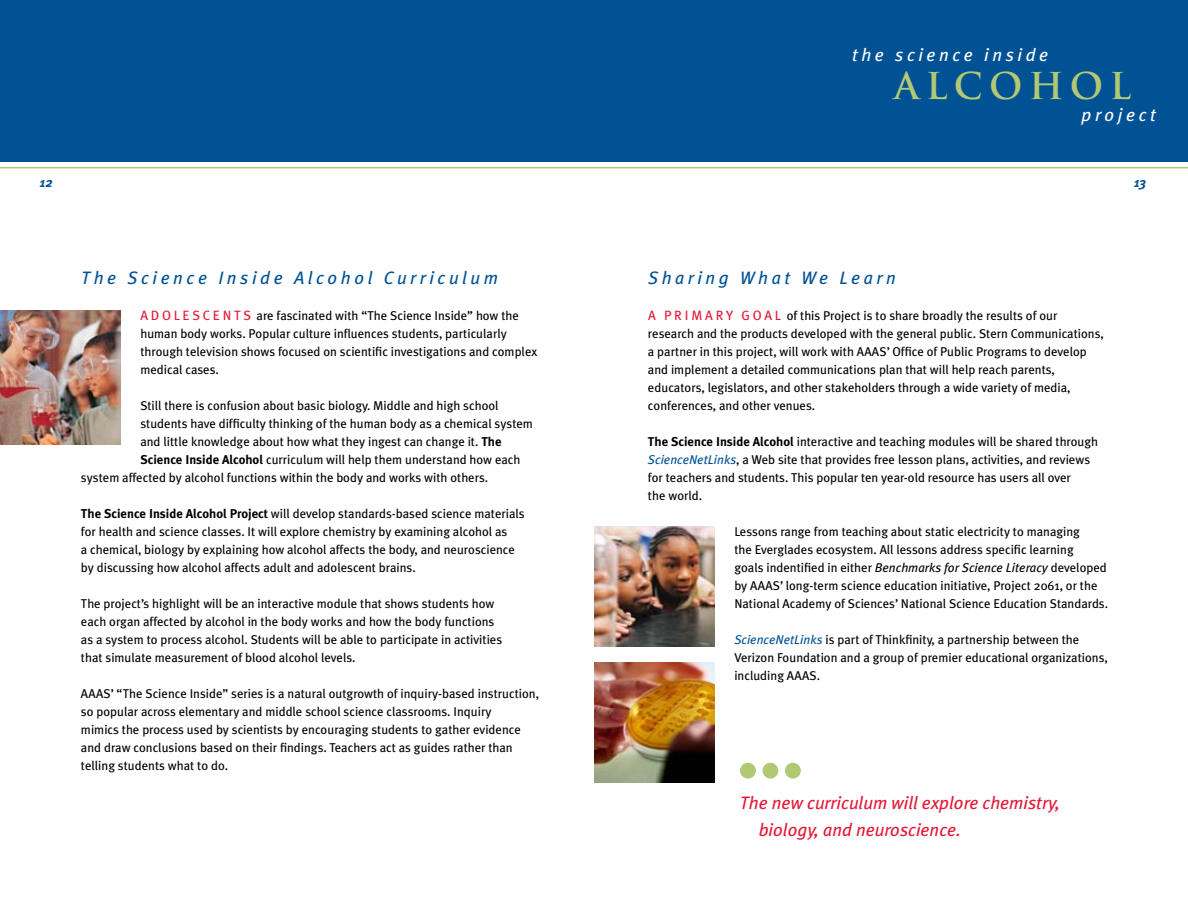
<style>
.page{position:relative;width:1188px;height:918px;background:#fff}
.page>*{position:absolute;margin:0;border:0;box-sizing:border-box;transform-origin:0 0}
.t1{font:700 36px "Trajan Pro";letter-spacing:.175em;color:#b2c974}
.t2{font:italic 18px/27px "Meta Plus";color:#e31937}
.t3{font:italic 18px "Meta Plus";letter-spacing:.2em;color:#005295}
.t4{font:italic 18px "Meta Plus";letter-spacing:.2em;color:#fff}
.t5{font:italic 700 13.5px "Meta Plus";color:#005295}
.t6{font:12.75px/18px "Meta Plus";color:#000}
.s1{font-size:13.5px;color:#e31937}
.s2{font-weight:700}
.s3{font-style:italic;color:#005295}
.s4{font-style:italic}
</style>
<div class="page">
<img style="left:0;top:311px;width:120px;height:133px">
<img style="left:594px;top:526px;width:120px;height:121px">
<img style="left:594px;top:662px;width:120px;height:120px">
<svg style="left:740px;top:763px;width:61px;height:16px"></svg>
<div style="left:0;top:0;width:1188px;height:162px;background:#005295"></div>
<hr style="left:0;top:167px;width:1188px;height:1px;background:#b2c974">
<p class="t5" style="left:40px;top:175px;width:14px">12</p>
<h2 class="t3" style="left:81px;top:268px;width:419px">The Science Inside Alcohol Curriculum</h2>
<p class="t6" style="left:140px;top:307px;width:398px"><span class="s1">A d o l e s c e n ts</span> are fascinated with “The Science I nside” how the human body works. Popular culture influences students, particularly through television shows focused on scientific investigations and complex medical cases.</p>
<p class="t6" style="left:140px;top:397px;width:360px">Still there is confusion about basic biology. Middle and high school</p>
<p class="t6" style="left:140px;top:415px;width:394px">students have difficulty thinking of the human body as a chemical system</p>
<p class="t6" style="left:140px;top:433px;width:363px">and little knowledge about how what they ingest can change it. <span class="s2">The</span></p>
<p class="t6" style="left:140px;top:451px;width:382px"><span class="s2">Science Inside Alcohol</span> curriculum will help them understand how each</p>
<p class="t6" style="left:81px;top:469px;width:409px">system affected by alcohol functions within the body and works with others.</p>
<p class="t6" style="left:81px;top:505px;width:445px"><span class="s2">The Science Inside Alcohol Project</span> will develop standards-based science materials for health and science classes. It will explore chemistry by examining alcohol as<br>a chemical, biology by explaining how alcohol affects the body, and neuroscience by discussing how alcohol affects adult and adolescent brains.</p>
<p class="t6" style="left:81px;top:595px;width:423px">The project’s highlight will be an interactive module that shows students how each organ affected by alcohol in the body works and how the body functions as a system to process alcohol. Students will be able to participate in activities that simulate measurement of blood alcohol levels.</p>
<p class="t6" style="left:81px;top:685px;width:460px">AAAS’ “The Science I nside” series is a natural outgrowth of inquiry-based instruction, so popular across elementary and middle school science classrooms. I nquiry<br>mimics the process used by scientists by encouraging students to gather evidence and draw conclusions based on their findings. Teachers act as guides rather than telling students what to do.</p>
<h2 class="t4" style="left:852px;top:45px;width:198px">the science inside</h2>
<h1 class="t1" style="left:894px;top:63px;width:238px">ALCOHOL</h1>
<h2 class="t4" style="left:1082px;top:104px;width:76px">project</h2>
<p class="t5" style="left:1134px;top:175px;width:14px">13</p>
<h2 class="t3" style="left:648px;top:268px;width:249px">Sharing What We Learn</h2>
<p class="t6" style="left:648px;top:307px;width:458px"><span class="s1">A p r i ma r y g o a l</span> of this Project is to share broadly the results of our research and the products developed with the general public. Stern Communications, a partner in this project, will work with AAAS’ Office of Public Programs to develop and implement a detailed communications plan that will help reach parents, educators, legislators, and other stakeholders through a wide variety of media, conferences, and other venues.</p>
<p class="t6" style="left:648px;top:433px;width:452px"><span class="s2">The Science Inside Alcohol</span> interactive and teaching modules will be shared through <span class="s3">ScienceNetLinks</span>, a Web site that provides free lesson plans, activities, and reviews for teachers and students. This popular ten year-old resource has users all over<br>the world.</p>
<p class="t6" style="left:734px;top:523px;width:375px">Lessons range from teaching about static electricity to managing<br>the Everglades ecosystem. All lessons address specific learning<br>goals indentified in either <span class="s4">Benchmarks for Science Literacy</span> developed by AAAS’ long-term science education initiative, Project 2061, or the<br>N ational Academy of Sciences’ N ational Science Education Standards.</p>
<p class="t6" style="left:734px;top:631px;width:375px"><span class="s3">ScienceNetLinks</span> is part of Thinkfinity, a partnership between the<br>Verizon Foundation and a group of premier educational organizations, including AAAS.</p>
<h2 class="t2" style="left:759px;top:789px;width:303px;text-indent:-19px">The new curriculum will explore chemistry, biology, and neuroscience.</h2>
</div>
